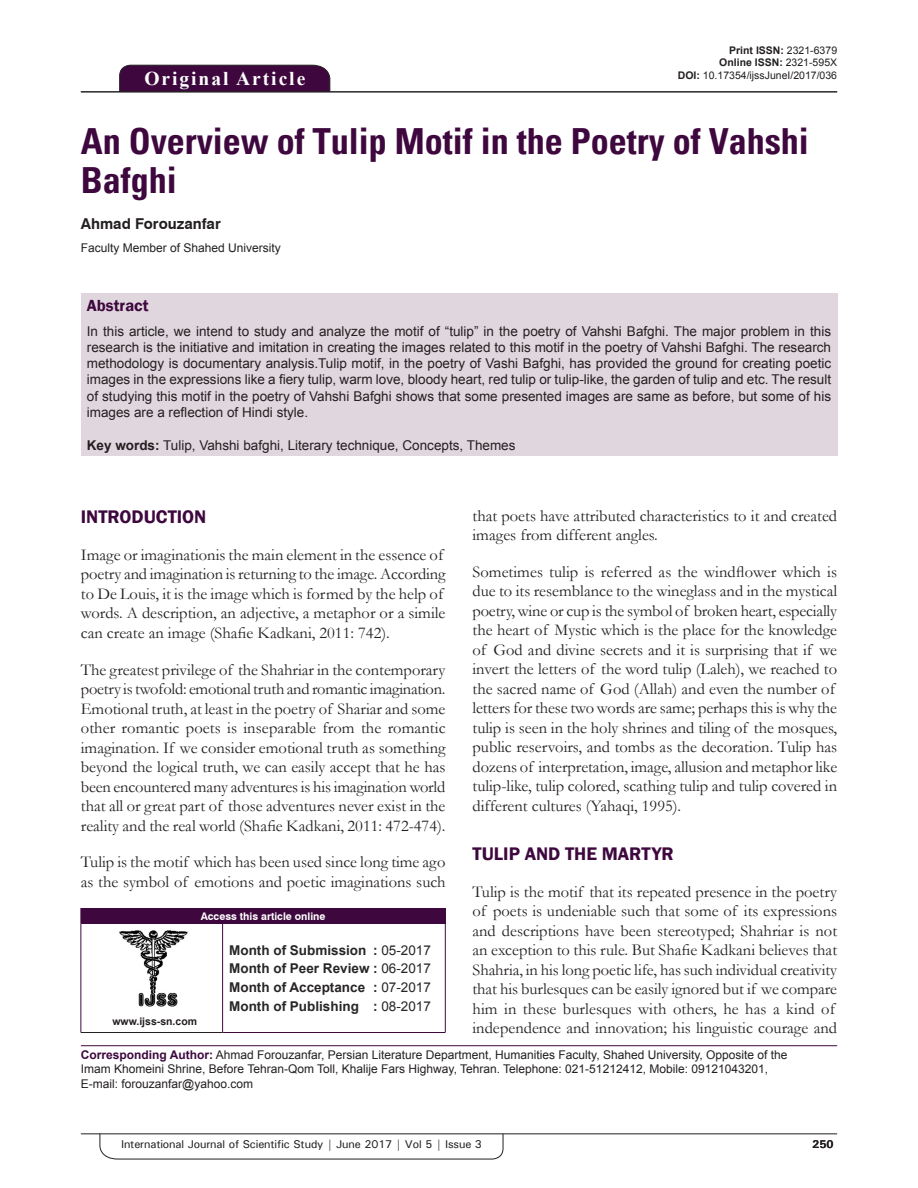
<style>
.page{position:relative;width:918px;height:1188px;background:#fff}
.page>*{position:absolute;margin:0;border:0;box-sizing:border-box;transform-origin:0 0}
.AT{font:700 condensed 36px/39px "Univers";color:#3e083e}
.AH{font:700 19.5px "Times New Roman";letter-spacing:.1em;color:#fff}
.t1{font:600 18.75px "Franklin Gothic";color:#3e083e}
.TX{font:16.5px/19.5px "Garamond";color:#231f20}
.ABSH{font:600 16.5px "Franklin Gothic";color:#3e083e}
.AU{font:700 15px "Swiss 721 BT";color:#231f20}
.ABS_1{font:13.5px/16.2px "Arial";color:#231f20;text-align:justify}
.HIS{font:700 13.5px/18.8px "Arial";color:#282526;text-align:justify}
.KWD{font:13.5px "Arial";color:#231f20}
.ADD{font:12px/14.4px "Arial";color:#231f20}
.AFF{font:12px "Arial";color:#231f20}
.RF{font:500 11.25px "Univers";letter-spacing:-.01em;color:#231f20}
.t2{font:700 11.25px "Univers";color:#231f20}
.DOI{font:700 10.5px "Arial";color:#231f20}
.DOI-2{font:10.5px "Arial";color:#231f20}
.AAO{font:700 10.5px "Swiss 721 BT";color:#fff}
.Web{font:700 10.5px "Arial";color:#231f20}
.s1{font-weight:400}
.s2{font-weight:700}
.s3{font-weight:700;color:#3e083e}
</style>
<div class="page">
<hr style="left:81px;top:1134px;width:756px;height:1px;background:#231f20">
<svg style="left:100px;top:1133px;width:403px;height:26px"></svg>
<div style="left:119px;top:65px;width:211px;height:26px;background:#3e083e"></div>
<hr style="left:81px;top:91px;width:756px;height:1px;background:#231f20">
<div style="left:81px;top:293px;width:756px;height:163px;background:#e0d7de"></div>
<img style="left:119px;top:930px;width:69px;height:76px">
<div style="left:81px;top:908px;width:364px;height:15px;background:#3e083e"></div>
<svg style="left:445px;top:908px;width:1px;height:15px"></svg>
<hr style="left:81px;top:923px;width:142px;height:1px;background:#3e083e">
<hr style="left:81px;top:923px;width:1px;height:109px;background:#3e083e">
<hr style="left:81px;top:1032px;width:142px;height:1px;background:#231f20">
<hr style="left:223px;top:923px;width:223px;height:1px;background:#3e083e">
<hr style="left:222px;top:923px;width:1px;height:109px;background:#3e083e">
<hr style="left:445px;top:923px;width:1px;height:109px;background:#3e083e">
<hr style="left:223px;top:1032px;width:223px;height:1px;background:#3e083e">
<hr style="left:81px;top:1045px;width:756px;height:1px;background:#3e083e">
<p class="AH" style="left:144px;top:64px;width:162px">Original Article</p>
<p class="DOI" style="left:729px;top:42px;width:109px">Print ISSN: <span class="s1">2321-6379</span></p>
<p class="DOI" style="left:719px;top:55px;width:119px">Online ISSN: <span class="s1">2321-595X</span></p>
<p class="DOI-2" style="left:678px;top:68px;width:161px"><span class="s2">DOI:</span> 10.17354/ijssJuneI/2017/036</p>
<p class="AT" style="left:81px;top:122px;width:729px">An Overview of Tulip Motif in the Poetry of Vahshi<br>Bafghi</p>
<p class="AU" style="left:81px;top:215px;width:142px">Ahmad Forouzanfar</p>
<p class="AFF" style="left:81px;top:240px;width:202px">Faculty Member of Shahed University</p>
<p class="ABSH" style="left:87px;top:295px;width:63px">Abstract</p>
<p class="ABS_1" style="left:87px;top:323px;width:746px">In this article, we intend to study and analyze the motif of “tulip” in the poetry of Vahshi Bafghi. The major problem in this research is the initiative and imitation in creating the images related to this motif in the poetry of Vahshi Bafghi. The research methodology is documentary analysis.Tulip motif, in the poetry of Vashi Bafghi, has provided the ground for creating poetic images in the expressions like a fiery tulip, warm love, bloody heart, red tulip or tulip-like, the garden of tulip and etc. The result of studying this motif in the poetry of Vahshi Bafghi shows that some presented images are same as before, but some of his images are a reflection of Hindi style.</p>
<p class="KWD" style="left:87px;top:436px;width:430px"><span class="s2">Key words:</span> Tulip, Vahshi bafghi, Literary technique, Concepts, Themes</p>
<p class="TX" style="left:473px;top:505px;width:366px">that poets have attributed characteristics to it and created images from different angles.</p>
<p class="TX" style="left:473px;top:562px;width:366px">Sometimes tulip is referred as the windflower which is due to its resemblance to the wineglass and in the mystical poetry, wine or cup is the symbol of broken heart, especially the heart of Mystic which is the place for the knowledge of God and divine secrets and it is surprising that if we invert the letters of the word tulip (Laleh), we reached to the sacred name of God (Allah) and even the number of letters for these two words are same; perhaps this is why the tulip is seen in the holy shrines and tiling of the mosques, public reservoirs, and tombs as the decoration. Tulip has dozens of interpretation, image, allusion and metaphor like tulip-like, tulip colored, scathing tulip and tulip covered in different cultures (Yahaqi, 1995).</p>
<h1 class="t1" style="left:473px;top:842px;width:203px">TULIP AND THE MARTYR</h1>
<p class="TX" style="left:473px;top:881px;width:366px">Tulip is the motif that its repeated presence in the poetry of poets is undeniable such that some of its expressions and descriptions have been stereotyped; Shahriar is not an exception to this rule. But Shafie Kadkani believes that Shahria, in his long poetic life, has such individual creativity that his burlesques can be easily ignored but if we compare him in these burlesques with others, he has a kind of independence and innovation; his linguistic courage and</p>
<h1 class="t1" style="left:81px;top:505px;width:127px">INTRODUCTION</h1>
<p class="TX" style="left:81px;top:544px;width:366px">Image or imaginationis the main element in the essence of poetry and imagination is returning to the image. According to De Louis, it is the image which is formed by the help of words. A description, an adjective, a metaphor or a simile can create an image (Shafie Kadkani, 2011: 742).</p>
<p class="TX" style="left:81px;top:659px;width:366px;text-align:justify">The greatest privilege of the Shahriar in the contemporary poetry is twofold: emotional truth and romantic imagination.<br>Emotional truth, at least in the poetry of Shariar and some other romantic poets is inseparable from the romantic imagination. If we consider emotional truth as something beyond the logical truth, we can easily accept that he has been encountered many adventures is his imagination world that all or great part of those adventures never exist in the reality and the real world (Shafie Kadkani, 2011: 472-474).</p>
<p class="TX" style="left:81px;top:852px;width:366px">Tulip is the motif which has been used since long time ago as the symbol of emotions and poetic imaginations such</p>
<p class="AAO" style="left:201px;top:909px;width:126px">Access this article online</p>
<p class="HIS" style="left:229px;top:941px;width:203px">Month of Submission : <span class="s1">05-2017<br></span>Month of Peer Review : <span class="s1">06-2017<br></span>Month of Acceptance : <span class="s1">07-2017<br></span>Month of Publishing : <span class="s1">08-2017</span></p>
<p class="ADD" style="left:81px;top:1047px;width:708px"><span class="s3">Corresponding Author:</span> Ahmad Forouzanfar, Persian Literature Department, Humanities Faculty, Shahed University, Opposite of the<br>Imam Khomeini Shrine, Before Tehran-Qom Toll, Khalije Fars Highway, Tehran. Telephone: 021-51212412, Mobile: 09121043201,<br>E-mail: forouzanfar@yahoo.com</p>
<p class="Web" style="left:112px;top:1014px;width:86px">www.ijss-sn.com</p>
<p class="RF" style="left:121px;top:1137px;width:363px">International Journal of Scientific Study | June 2017 | Vol 5 | Issue 3</p>
<p class="t2" style="left:812px;top:1137px;width:23px">250</p>
</div>
